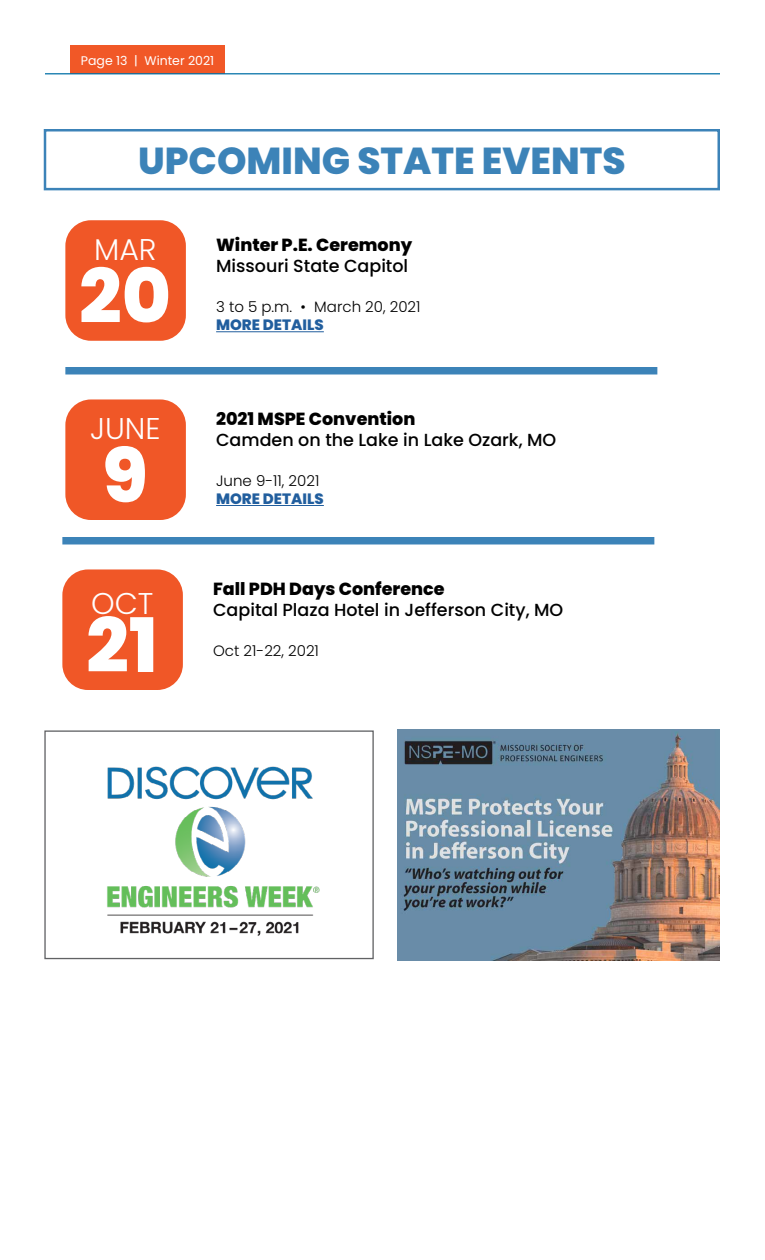
<style>
.page{position:relative;width:765px;height:1260px;background:#fff}
.page>*{position:absolute;margin:0;border:0;box-sizing:border-box;transform-origin:0 0}
.t1{font:800 75px "Poppins";color:#fff}
.t2{font:800 37.5px "Poppins";color:#3c83b8}
.t3{font:300 30px "Poppins";color:#fff}
.t4{font:500 17.5px "Poppins";color:#000}
.t5{font:800 17.5px "Poppins";color:#000}
.t6{font:300 15px "Poppins";color:#000}
.t7{font:800 15px "Poppins";color:#215e9e}
.t8{font:12.5px "Poppins";color:#fff}
</style>
<div class="page">
<div style="left:70px;top:45px;width:155px;height:28px;background:#f15827"></div>
<hr style="left:45px;top:73px;width:675px;height:1px;background:#006fa7">
<div style="left:65px;top:220px;width:121px;height:121px;background:#f05727;border-radius:26px"></div>
<div style="left:65px;top:399px;width:121px;height:121px;background:#f05727;border-radius:26px"></div>
<div style="left:65px;top:367px;width:592px;height:8px;background:#3c83b8"></div>
<div style="left:44px;top:129px;width:676px;height:61px;border:2px solid #3c83b8"></div>
<hr style="left:216px;top:331px;width:108px;height:1px;background:#215e9e">
<hr style="left:216px;top:505px;width:108px;height:1px;background:#215e9e">
<img style="left:107px;top:766px;width:213px;height:170px">
<div style="left:44px;top:730px;width:330px;height:229px;border:1px solid #616264"></div>
<img style="left:397px;top:730px;width:322px;height:230px">
<div style="left:62px;top:569px;width:121px;height:121px;background:#f05727;border-radius:26px"></div>
<div style="left:62px;top:537px;width:592px;height:8px;background:#3c83b8"></div>
<p class="t8" style="left:81px;top:53px;width:135px">Page 13 | Winter 2021</p>
<h2 class="t2" style="left:138px;top:139px;width:489px">UPCOMING STATE EVENTS</h2>
<h3 class="t3" style="left:94px;top:232px;width:64px">MAR</h3>
<h1 class="t1" style="left:79px;top:253px;width:93px">20</h1>
<h3 class="t3" style="left:90px;top:412px;width:72px">JUNE</h3>
<h1 class="t1" style="left:102px;top:432px;width:47px">9</h1>
<h3 class="t3" style="left:91px;top:586px;width:64px">OCT</h3>
<h1 class="t1" style="left:86px;top:602px;width:73px">21</h1>
<p class="t5" style="left:216px;top:235px;width:198px">Winter P.E. Ceremony</p>
<p class="t4" style="left:216px;top:256px;width:194px">Missouri State Capitol</p>
<p class="t6" style="left:216px;top:298px;width:206px">3 to 5 p.m. • March 20, 2021</p>
<p class="t7" style="left:216px;top:316px;width:109px">MORE DETAILS</p>
<p class="t5" style="left:216px;top:409px;width:201px">2021 MSPE Convention</p>
<p class="t4" style="left:216px;top:430px;width:342px">Camden on the Lake in Lake Ozark, MO</p>
<p class="t6" style="left:216px;top:472px;width:105px">June 9-11, 2021</p>
<p class="t7" style="left:216px;top:490px;width:109px">MORE DETAILS</p>
<p class="t5" style="left:213px;top:579px;width:233px">Fall PDH Days Conference</p>
<p class="t4" style="left:213px;top:600px;width:352px">Capital Plaza Hotel in Jefferson City, MO</p>
<p class="t6" style="left:213px;top:642px;width:107px">Oct 21-22, 2021</p>
</div>
